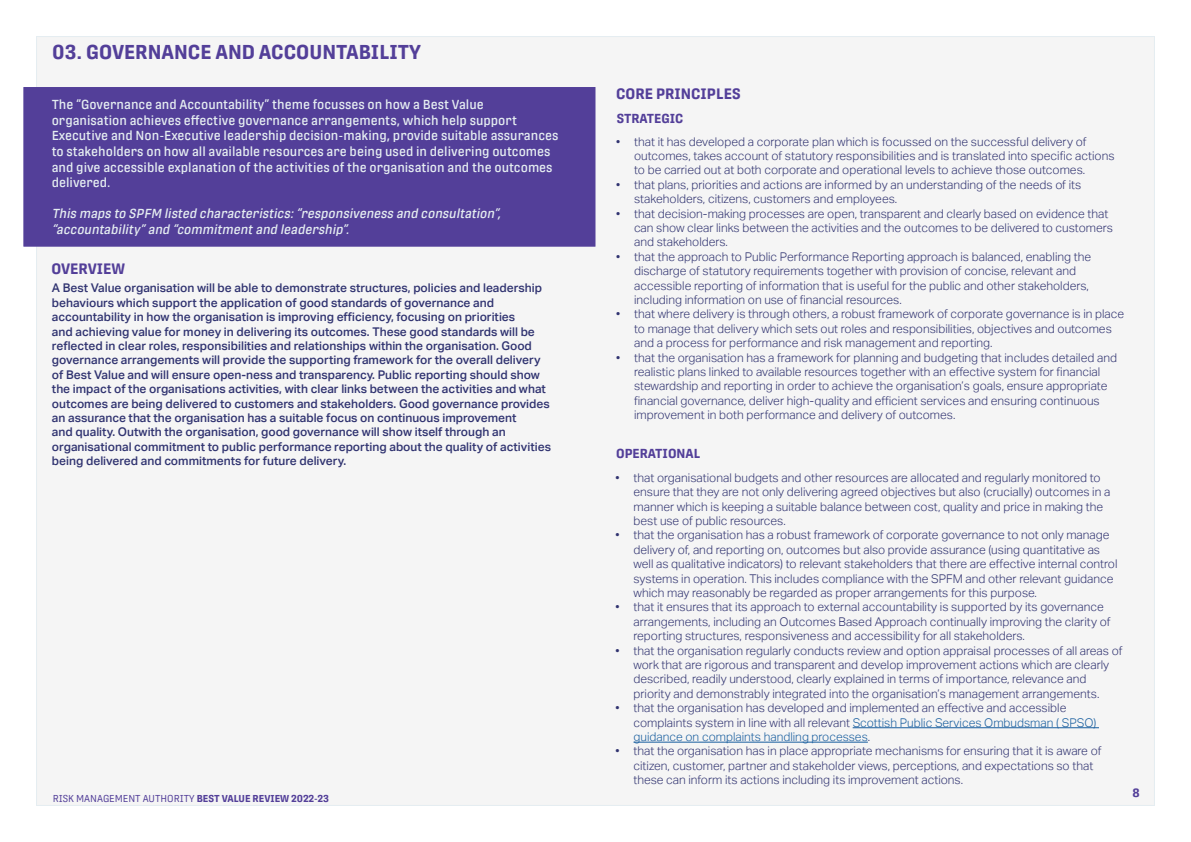
<style>
.page{position:relative;width:1191px;height:842px;background:#fff}
.page>*{position:absolute;margin:0;border:0;box-sizing:border-box;transform-origin:0 0}
.t1{font:700 20px "Protipo Narrow";color:#533f99}
.t2{font:700 15px "Protipo Narrow";color:#533f99}
.t3{font:500 13px/15.6px "Protipo Narrow";color:#e5edf1}
.t4{font:italic 500 13px/15.6px "Protipo Narrow";color:#e5edf1}
.t5{font:700 13px "Protipo Narrow";color:#533f99}
.t6{font:300 12px/14.4px "Aktiv Grotesk";color:#303370}
.t7{font:500 12px/14.4px "Aktiv Grotesk";color:#303370}
.t8{font:700 12px "Protipo Narrow";color:#533f99}
.t9{font:10px "Protipo Narrow";color:#533f99}
.s1{font-weight:700}
.s2{color:#175d9e}
</style>
<div class="page">
<div style="left:36px;top:36px;width:1119px;height:770px;background:#f5f5f5;border:1px solid #e5edf1"></div>
<div style="left:23px;top:87px;width:572px;height:160px;background:#533f99;border:1px solid #533f99"></div>
<hr style="left:852px;top:727px;width:247px;height:1px;background:#175d9e">
<hr style="left:633px;top:742px;width:235px;height:1px;background:#175d9e">
<h1 class="t1" style="left:52px;top:40px;width:370px">03. GOVERNANCE AND ACCOUNTABILITY</h1>
<p class="t3" style="left:52px;top:97px;width:508px">The “Governance and Accountability” theme focusses on how a Best Value organisation achieves effective governance arrangements, which help support Executive and Non-Executive leadership decision-making, provide suitable assurances to stakeholders on how all available resources are being used in delivering outcomes and give accessible explanation of the activities of the organisation and the outcomes delivered.</p>
<p class="t4" style="left:52px;top:206px;width:453px">This maps to SPFM listed characteristics:“responsiveness and consultation”, “accountability” and “commitment and leadership”.</p>
<p class="t2" style="left:51px;top:259px;width:75px">OVERVIEW</p>
<p class="t7" style="left:52px;top:281px;width:500px">A Best Value organisation will be able to demonstrate structures, policies and leadership behaviours which support the application of good standards of governance and accountability in how the organisation is improving efficiency, focusing on priorities<br>and achieving value for money in delivering its outcomes. These good standards will be reflected in clear roles, responsibilities and relationships within the organisation. Good governance arrangements will provide the supporting framework for the overall delivery of Best Value and will ensure open-ness and transparency. Public reporting should show the impact of the organisations activities, with clear links between the activities and what outcomes are being delivered to customers and stakeholders. Good governance provides an assurance that the organisation has a suitable focus on continuous improvement<br>and quality. Outwith the organisation, good governance will show itself through an organisational commitment to public performance reporting about the quality of activities being delivered and commitments for future delivery.</p>
<p class="t9" style="left:53px;top:792px;width:278px">RISK MANAGEMENT AUTHORITY <span class="s1">BEST VALUE REVIEW 2022-23</span></p>
<p class="t2" style="left:616px;top:85px;width:126px">CORE PRINCIPLES</p>
<p class="t6" style="left:634px;top:134px;width:482px;text-indent:-18px">• that it has developed a corporate plan which is focussed on the successful delivery of outcomes, takes account of statutory responsibilities and is translated into specific actions to be carried out at both corporate and operational levels to achieve those outcomes.</p>
<p class="t6" style="left:634px;top:177px;width:448px;text-indent:-18px">• that plans, priorities and actions are informed by an understanding of the needs of its stakeholders, citizens, customers and employees.</p>
<p class="t6" style="left:634px;top:206px;width:480px;text-indent:-18px">• that decision-making processes are open, transparent and clearly based on evidence that can show clear links between the activities and the outcomes to be delivered to customers and stakeholders.</p>
<p class="t6" style="left:634px;top:249px;width:458px;text-indent:-18px">• that the approach to Public Performance Reporting approach is balanced, enabling the discharge of statutory requirements together with provision of concise, relevant and accessible reporting of information that is useful for the public and other stakeholders, including information on use of financial resources.</p>
<p class="t6" style="left:634px;top:307px;width:491px;text-indent:-18px">• that where delivery is through others, a robust framework of corporate governance is in place to manage that delivery which sets out roles and responsibilities, objectives and outcomes and a process for performance and risk management and reporting.</p>
<p class="t6" style="left:634px;top:350px;width:484px;text-indent:-18px">• that the organisation has a framework for planning and budgeting that includes detailed and realistic plans linked to available resources together with an effective system for financial stewardship and reporting in order to achieve the organisation’s goals, ensure appropriate financial governance, deliver high-quality and efficient services and ensuring continuous improvement in both performance and delivery of outcomes.</p>
<p class="t5" style="left:617px;top:111px;width:68px">STRATEGIC</p>
<p class="t5" style="left:616px;top:445px;width:86px">OPERATIONAL</p>
<p class="t6" style="left:633px;top:470px;width:478px;text-indent:-18px">• that organisational budgets and other resources are allocated and regularly monitored to ensure that they are not only delivering agreed objectives but also (crucially) outcomes in a manner which is keeping a suitable balance between cost, quality and price in making the best use of public resources.</p>
<p class="t6" style="left:633px;top:528px;width:485px;text-indent:-18px">• that the organisation has a robust framework of corporate governance to not only manage delivery of, and reporting on, outcomes but also provide assurance (using quantitative as well as qualitative indicators) to relevant stakeholders that there are effective internal control systems in operation. This includes compliance with the SPFM and other relevant guidance which may reasonably be regarded as proper arrangements for this purpose.</p>
<p class="t6" style="left:633px;top:600px;width:478px;text-indent:-18px">• that it ensures that its approach to external accountability is supported by its governance arrangements, including an Outcomes Based Approach continually improving the clarity of reporting structures, responsiveness and accessibility for all stakeholders.</p>
<p class="t6" style="left:633px;top:643px;width:490px;text-indent:-18px">• that the organisation regularly conducts review and option appraisal processes of all areas of work that are rigorous and transparent and develop improvement actions which are clearly described, readily understood, clearly explained in terms of importance, relevance and priority and demonstrably integrated into the organisation’s management arrangements.</p>
<p class="t6" style="left:633px;top:701px;width:464px;text-indent:-18px">• that the organisation has developed and implemented an effective and accessible complaints system in line with all relevant <span class="s2">Scottish Public Services Ombudsman ( SPSO) guidance on complaints handling processes</span>.</p>
<p class="t6" style="left:633px;top:744px;width:469px;text-indent:-18px">• that the organisation has in place appropriate mechanisms for ensuring that it is aware of citizen, customer, partner and stakeholder views, perceptions, and expectations so that these can inform its actions including its improvement actions.</p>
<p class="t8" style="left:1132px;top:785px;width:9px">8</p>
</div>
